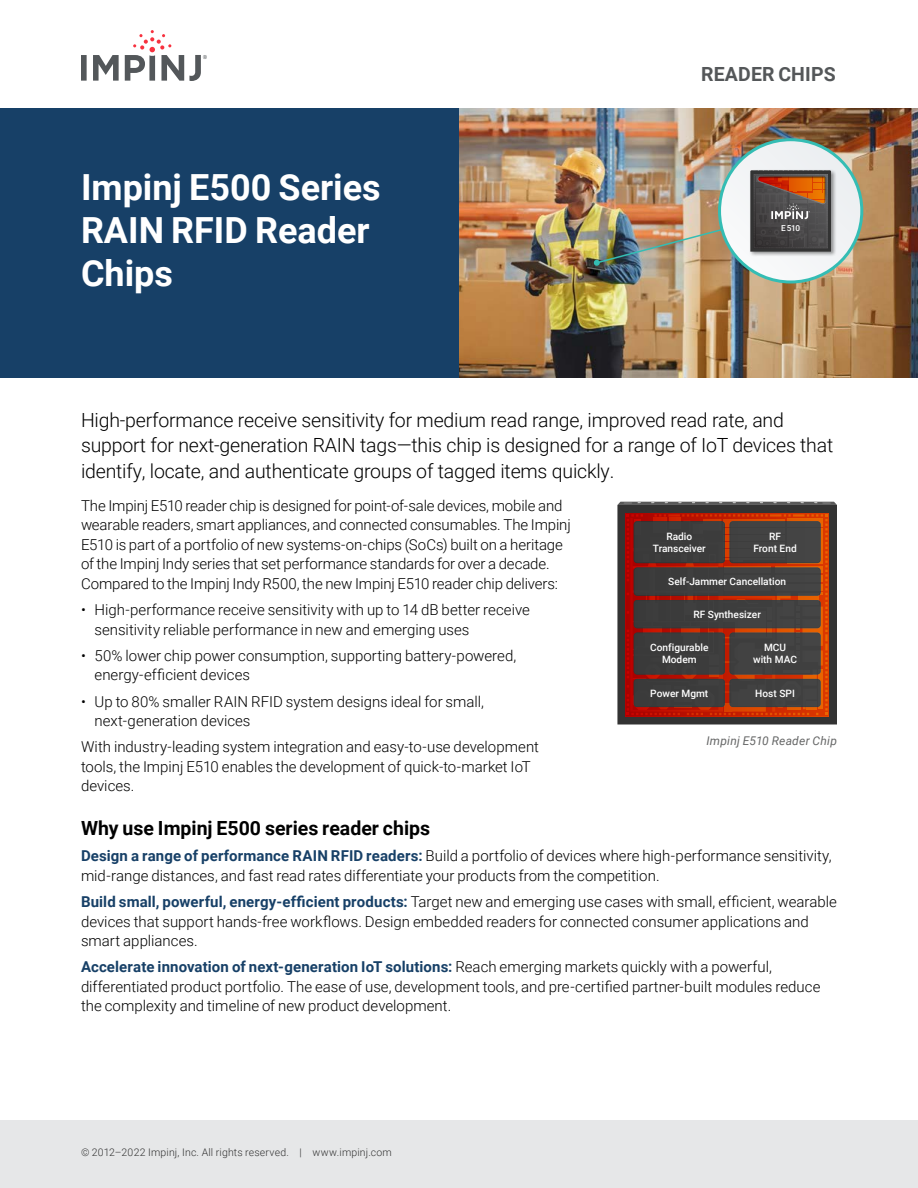
<style>
.page{position:relative;width:918px;height:1188px;background:#fff}
.page>*{position:absolute;margin:0;border:0;box-sizing:border-box;transform-origin:0 0}
.t1{font:700 36px/43.2px "Roboto";color:#fff}
.Intro{font:300 19.5px/25.5px "Roboto";letter-spacing:-.01em;color:#000}
.t2{font:700 19.5px "Roboto";color:#000}
.t3{font:700 19.5px "Roboto";letter-spacing:.01em;color:#545759}
.t4{font:300 15px/19.5px "Roboto";color:#000}
.t5{font:italic 12px "Roboto";letter-spacing:.02em;color:#666767}
.t6{font:300 10.5px "Roboto";letter-spacing:.015em;color:#333}
.t7{font:500 10.2px/12.1px "Roboto";color:#fff;text-align:center}
.t8{font:500 8.25px "Roboto";color:#fff}
.s1{font-weight:700;color:#174067}
</style>
<div class="page">
<div style="left:0;top:1120px;width:917px;height:68px;background:#e6e7e8"></div>
<img style="left:459px;top:108px;width:459px;height:270px">
<svg style="left:81px;top:30px;width:126px;height:51px"></svg>
<div style="left:0;top:108px;width:459px;height:270px;background:#174067"></div>
<svg style="left:720px;top:140px;width:142px;height:142px"></svg>
<div style="left:749px;top:169px;width:88px;height:88px;background:#000;opacity:.4"></div>
<img style="left:594px;top:170px;width:237px;height:96px">
<div style="left:718px;top:138px;width:145px;height:146px;border:3px solid #34bdb4;border-radius:50%"></div>
<svg style="left:617px;top:505px;width:220px;height:219px;background:#3e3332"></svg>
<svg style="left:617px;top:502px;width:220px;height:3px"></svg>
<svg style="left:626px;top:513px;width:203px;height:203px;background:#60392f"></svg>
<p class="t1" style="left:81px;top:164px;width:301px">Impinj E500 Series<br>RAIN RFID Reader<br>Chips</p>
<p class="t3" style="left:701px;top:60px;width:136px">READER CHIPS</p>
<p class="t8" style="left:781px;top:223px;width:20px">E510</p>
<p class="Intro" style="left:81px;top:407px;width:754px">High-performance receive sensitivity for medium read range, improved read rate, and support for next-generation RAIN tags—this chip is designed for a range of IoT devices that identify, locate, and authenticate groups of tagged items quickly.</p>
<p class="t4" style="left:81px;top:495px;width:491px">The Impinj E510 reader chip is designed for point-of-sale devices, mobile and wearable readers, smart appliances, and connected consumables. The Impinj E510 is part of a portfolio of new systems-on-chips (SoCs) built on a heritage of the Impinj Indy series that set performance standards for over a decade.<br>Compared to the Impinj Indy R500, the new Impinj E510 reader chip delivers:</p>
<p class="t4" style="left:94px;top:600px;width:437px;text-indent:-14px">• High-performance receive sensitivity with up to 14 dB better receive sensitivity reliable performance in new and emerging uses</p>
<p class="t4" style="left:94px;top:645px;width:423px;text-indent:-14px">• 50% lower chip power consumption, supporting battery-powered, energy-efficient devices</p>
<p class="t4" style="left:94px;top:691px;width:391px;text-indent:-14px">• Up to 80% smaller RAIN RFID system designs ideal for small, next-generation devices</p>
<p class="t4" style="left:81px;top:737px;width:460px">With industry-leading system integration and easy-to-use development tools, the Impinj E510 enables the development of quick-to-market IoT devices.</p>
<h2 class="t2" style="left:81px;top:814px;width:351px">Why use Impinj E500 series reader chips</h2>
<p class="t4" style="left:81px;top:846px;width:752px"><span class="s1">Design a range of performance RAIN RFID readers:</span> Build a portfolio of devices where high-performance sensitivity, mid-range distances, and fast read rates differentiate your products from the competition.</p>
<p class="t4" style="left:81px;top:891px;width:758px"><span class="s1">Build small, powerful, energy-efficient products:</span> Target new and emerging use cases with small, efficient, wearable devices that support hands-free workflows. Design embedded readers for connected consumer applications and smart appliances.</p>
<p class="t4" style="left:81px;top:957px;width:741px"><span class="s1">Accelerate innovation of next-generation IoT solutions:</span> Reach emerging markets quickly with a powerful, differentiated product portfolio. The ease of use, development tools, and pre-certified partner-built modules reduce the complexity and timeline of new product development.</p>
<p class="t7" style="left:653px;top:530px;width:54px">Radio<br>Transceiver</p>
<p class="t7" style="left:668px;top:575px;width:119px">Self-Jammer Cancellation</p>
<p class="t7" style="left:693px;top:608px;width:69px">RF Synthesizer</p>
<p class="t7" style="left:753px;top:530px;width:45px">RF<br>Front End</p>
<p class="t7" style="left:650px;top:641px;width:60px">Configurable<br>Modem</p>
<p class="t7" style="left:753px;top:641px;width:45px">MCU<br>with MAC</p>
<p class="t7" style="left:650px;top:687px;width:60px">Power Mgmt</p>
<p class="t7" style="left:755px;top:687px;width:41px">Host SPI</p>
<p class="t5" style="left:706px;top:732px;width:132px">Impinj E510 Reader Chip</p>
<p class="t6" style="left:81px;top:1145px;width:312px">© 2012–2022 Impinj, Inc. All rights reserved. | www.impinj.com</p>
</div>
